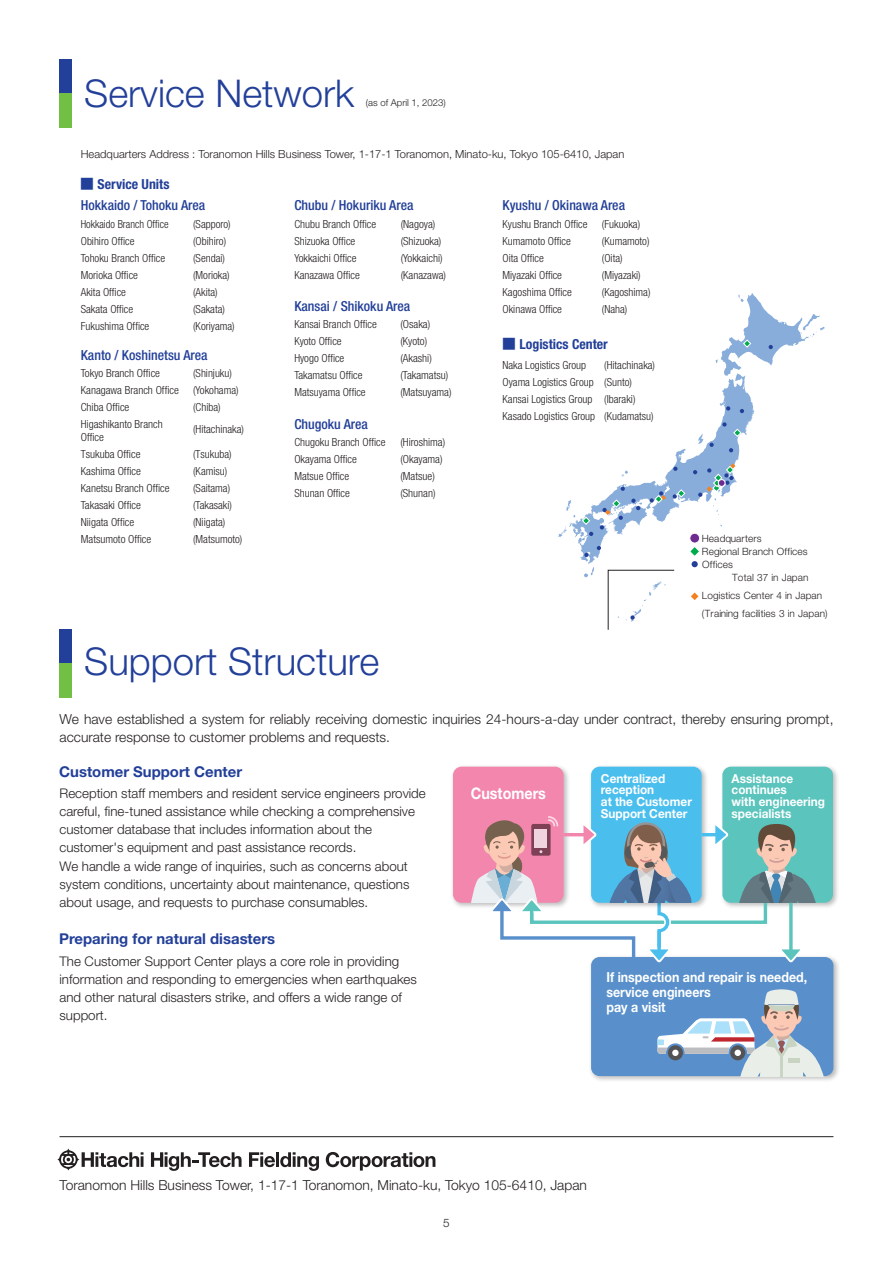
<style>
.page{position:relative;width:893px;height:1263px;background:#fff}
.page>*{position:absolute;margin:0;border:0;box-sizing:border-box;transform-origin:0 0}
.t1{font:300 38.25px "Helvetica Neue LT Std";color:#223f99}
.t2{font:700 15.9px "Helvetica Neue LT Std";color:#fff;scale:.9 1}
.t3{font:700 14.85px "Helvetica Neue LT Std";color:#223f99}
.t4{font:300 13.8px/18.1px "Helvetica Neue LT Std";color:#231f20}
.t5{font:500 condensed 13.8px/21.9px "Helvetica Neue LT Std";color:#223f99}
.t6{font:700 13.8px/14.9px "Helvetica Neue LT Std";color:#fff;scale:.9 1}
.t7{font:700 condensed 13.8px "Helvetica Neue LT Std";color:#223f99}
.t8{font:300 13.35px/18px "Helvetica Neue LT Std";color:#231f20}
.t9{font:700 12.45px/11.7px "Helvetica Neue LT Std";color:#fff;scale:.95 1}
.t10{font:300 11.7px "Helvetica Neue LT Std";color:#231f20}
.t11{font:300 condensed 11.1px/17px "Helvetica Neue LT Std";color:#231f20}
.t12{font:300 condensed 11.1px/17px "Helvetica Neue LT Std";color:#231f20;scale:.95 1}
.t13{font:300 11.1px "Helvetica Neue LT Std";color:#231f20}
.t14{font:300 10.05px/17.7px "Helvetica Neue LT Std";letter-spacing:.01em;color:#231f20}
.t15{font:300 9.6px "Helvetica Neue LT Std";color:#231f20}
.s1{font-family:"Shin Go Pro";font-stretch:normal}
.s2{font-weight:700}
.s3{font-family:"Shin Go Pro";font-weight:500;font-stretch:normal}
</style>
<div class="page">
<svg style="left:558px;top:293px;width:267px;height:337px"></svg>
<div style="left:718px;top:480px;width:7px;height:6px;background:#6e2c91;border-radius:50%"></div>
<div style="left:718px;top:479px;width:7px;height:8px;border:1px solid #fff;border-radius:50%"></div>
<div style="left:60px;top:60px;width:12px;height:68px;background:#223f99"></div>
<div style="left:60px;top:94px;width:12px;height:34px;background:#71bf44"></div>
<div style="left:60px;top:629px;width:12px;height:68px;background:#223f99"></div>
<div style="left:60px;top:663px;width:12px;height:34px;background:#71bf44"></div>
<svg style="left:249px;top:1152px;width:70px;height:19px"></svg>
<svg style="left:326px;top:1152px;width:109px;height:18px"></svg>
<svg style="left:57px;top:1148px;width:86px;height:23px"></svg>
<svg style="left:151px;top:1152px;width:91px;height:19px"></svg>
<hr style="left:60px;top:1136px;width:773px;height:1px;background:#231f20">
<img style="left:590px;top:956px;width:249px;height:125px">
<div style="left:591px;top:957px;width:242px;height:119px;background:#5990cb;border-radius:9px"></div>
<img style="left:452px;top:766px;width:117px;height:141px">
<div style="left:453px;top:767px;width:111px;height:136px;background:#f286ad;border-radius:9px"></div>
<img style="left:722px;top:766px;width:116px;height:141px">
<div style="left:722px;top:767px;width:111px;height:136px;background:#5ac4bd;border-radius:9px"></div>
<svg style="left:657px;top:989px;width:176px;height:87px"></svg>
<img style="left:590px;top:766px;width:117px;height:50px">
<div style="left:591px;top:767px;width:111px;height:136px;background:#4abfee;border-radius:9px"></div>
<svg style="left:471px;top:816px;width:353px;height:147px"></svg>
<hr style="left:702px;top:833px;width:17px;height:3px;background:#4abfee">
<hr style="left:564px;top:833px;width:23px;height:3px;background:#f286ad">
<p class="t1" style="left:84px;top:70px;width:272px">Service Network</p>
<p class="t15" style="left:366px;top:97px;width:81px">(as of April 1, 2023)</p>
<p class="t13" style="left:81px;top:147px;width:545px">Headquarters Address : Toranomon Hills Business Tower, 1-17-1 Toranomon, Minato-ku, Tokyo 105-6410, Japan</p>
<p class="t5" style="left:80px;top:172px;width:127px"><span class="s1">■</span> <span class="s2">Service Units<br></span>Hokkaido / Tohoku Area</p>
<p class="t12" style="left:81px;top:215px;width:94px">Hokkaido Branch Office<br>Obihiro Office<br>Tohoku Branch Office<br>Morioka Office<br>Akita Office<br>Sakata Office<br>Fukushima Office</p>
<p class="t11" style="left:193px;top:215px;width:43px">(Sapporo) (Obihiro) (Sendai) (Morioka) (Akita) (Sakata) (Koriyama)</p>
<p class="t5" style="left:81px;top:344px;width:128px">Kanto / Koshinetsu Area</p>
<p class="t11" style="left:81px;top:364px;width:100px">Tokyo Branch Office<br>Kanagawa Branch Office<br>Chiba Office<br>Higashikanto Branch</p>
<p class="t11" style="left:81px;top:428px;width:90px">Office<br>Tsukuba Office<br>Kashima Office<br>Kanetsu Branch Office<br>Takasaki Office<br>Niigata Office<br>Matsumoto Office</p>
<p class="t11" style="left:193px;top:364px;width:47px">(Shinjuku) (Yokohama) (Chiba)</p>
<p class="t11" style="left:193px;top:421px;width:52px">(Hitachinaka)</p>
<p class="t11" style="left:193px;top:445px;width:51px">(Tsukuba) (Kamisu) (Saitama) (Takasaki) (Niigata) (Matsumoto)</p>
<p class="t5" style="left:294px;top:194px;width:121px">Chubu / Hokuriku Area</p>
<p class="t11" style="left:294px;top:215px;width:83px">Chubu Branch Office<br>Shizuoka Office<br>Yokkaichi Office<br>Kanazawa Office</p>
<p class="t11" style="left:401px;top:215px;width:47px">(Nagoya) (Shizuoka) (Yokkaichi) (Kanazawa)</p>
<p class="t5" style="left:294px;top:295px;width:117px">Kansai / Shikoku Area</p>
<p class="t11" style="left:294px;top:316px;width:84px">Kansai Branch Office<br>Kyoto Office<br>Hyogo Office<br>Takamatsu Office<br>Matsuyama Office</p>
<p class="t11" style="left:400px;top:316px;width:53px">(Osaka) (Kyoto) (Akashi) (Takamatsu) (Matsuyama)</p>
<p class="t5" style="left:294px;top:413px;width:75px">Chugoku Area</p>
<p class="t11" style="left:294px;top:434px;width:93px">Chugoku Branch Office<br>Okayama Office<br>Matsue Office<br>Shunan Office</p>
<p class="t11" style="left:400px;top:434px;width:46px">(Hiroshima) (Okayama) (Matsue) (Shunan)</p>
<p class="t5" style="left:503px;top:194px;width:124px">Kyushu / Okinawa Area</p>
<p class="t11" style="left:503px;top:215px;width:86px">Kyushu Branch Office<br>Kumamoto Office<br>Oita Office<br>Miyazaki Office<br>Kagoshima Office<br>Okinawa Office</p>
<p class="t11" style="left:602px;top:215px;width:50px">(Fukuoka) (Kumamoto) (Oita) (Miyazaki) (Kagoshima) (Naha)</p>
<p class="t7" style="left:502px;top:336px;width:107px"><span class="s3">■</span> Logistics Center</p>
<p class="t11" style="left:503px;top:356px;width:94px">Naka Logistics Group<br>Oyama Logistics Group<br>Kansai Logistics Group<br>Kasado Logistics Group</p>
<p class="t11" style="left:604px;top:356px;width:52px">(Hitachinaka) (Sunto) (Ibaraki) (Kudamatsu)</p>
<p class="t14" style="left:702px;top:529px;width:61px">Headquarters</p>
<p class="t14" style="left:702px;top:542px;width:107px">Regional Branch Offices</p>
<p class="t14" style="left:702px;top:555px;width:32px">Offices</p>
<p class="t14" style="left:732px;top:568px;width:78px">Total 37 in Japan</p>
<p class="t14" style="left:702px;top:587px;width:127px">Logistics Center 4 in Japan (Training facilities 3 in Japan)</p>
<p class="t1" style="left:84px;top:638px;width:296px">Support Structure</p>
<p class="t4" style="left:60px;top:710px;width:775px">We have established a system for reliably receiving domestic inquiries 24-hours-a-day under contract, thereby ensuring prompt, accurate response to customer problems and requests.</p>
<p class="t3" style="left:59px;top:762px;width:185px">Customer Support Center</p>
<p class="t8" style="left:60px;top:784px;width:368px">Reception staff members and resident service engineers provide careful, fine-tuned assistance while checking a comprehensive customer database that includes information about the customer's equipment and past assistance records.<br>We handle a wide range of inquiries, such as concerns about system conditions, uncertainty about maintenance, questions about usage, and requests to purchase consumables.</p>
<p class="t3" style="left:59px;top:930px;width:218px">Preparing for natural disasters</p>
<p class="t8" style="left:60px;top:952px;width:359px">The Customer Support Center plays a core role in providing information and responding to emergencies when earthquakes and other natural disasters strike, and offers a wide range of support.</p>
<p class="t2" style="left:471px;top:784px;width:85px">Customers</p>
<p class="t9" style="left:601px;top:772px;width:97px">Centralized reception<br>at the Customer<br>Support Center</p>
<p class="t9" style="left:732px;top:772px;width:100px">Assistance continues<br>with engineering specialists</p>
<p class="t6" style="left:606px;top:969px;width:225px">If inspection and repair is needed, service engineers<br>pay a visit</p>
<p class="t4" style="left:60px;top:1176px;width:529px">Toranomon Hills Business Tower, 1-17-1 Toranomon, Minato-ku, Tokyo 105-6410, Japan</p>
<p class="t10" style="left:443px;top:1215px;width:8px">5</p>
</div>
